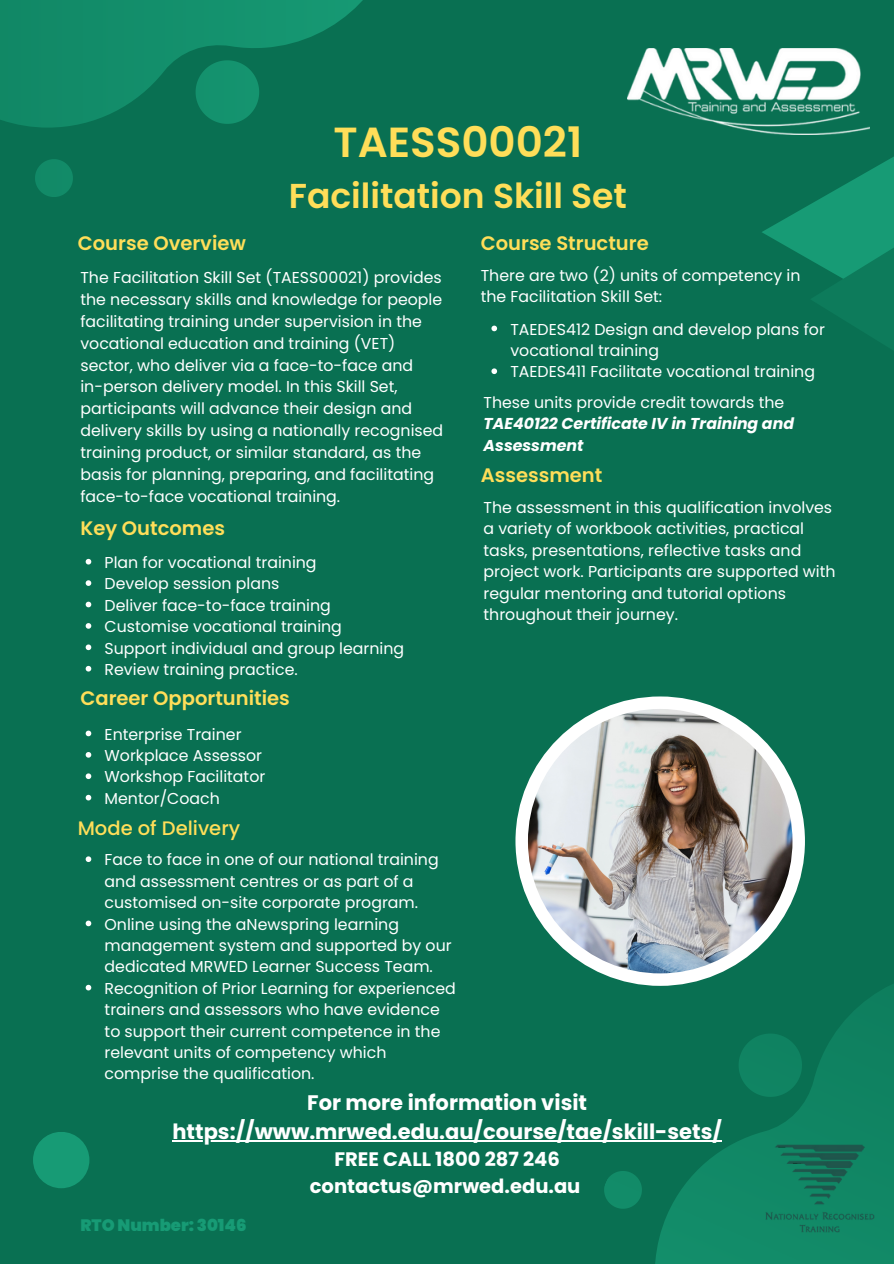
<style>
.page{position:relative;width:894px;height:1264px;background:#fff}
.page>*{position:absolute;margin:0;border:0;box-sizing:border-box;transform-origin:0 0}
.t1{font:600 42px "Poppins";color:#ffde59}
.t2{font:600 34.5px "Poppins";color:#ffde59}
.t3{font:700 21px "Poppins";color:#fff}
.t4{font:600 19.5px "Poppins";color:#ffde59}
.t5{font:700 19.5px "Poppins";color:#fff}
.t6{font:500 19.5px "Poppins";color:#ffde59}
.t7{font:900 16.5px "Poppins";color:#179b75}
.t8{font:15.75px/21.5px "Poppins";color:#fff}
.t9{font:italic 700 15.75px/21.5px "Poppins";color:#fff}
.s1{font-weight:400;font-style:normal}
</style>
<div class="page">
<div style="left:0;top:0;width:893px;height:1263px;background:#097052"></div>
<svg style="left:0;top:0;width:363px;height:128px;fill:#128a67"></svg>
<svg style="left:195px;top:60px;width:64px;height:64px"></svg>
<svg style="left:35px;top:159px;width:38px;height:38px"></svg>
<img style="left:627px;top:48px;width:234px;height:85px">
<svg style="left:486px;top:862px;width:407px;height:401px"></svg>
<svg style="left:728px;top:1023px;width:83px;height:83px"></svg>
<svg style="left:598px;top:1164px;width:49px;height:50px"></svg>
<svg style="left:86px;top:730px;width:5px;height:6px"></svg>
<svg style="left:86px;top:752px;width:5px;height:5px"></svg>
<svg style="left:86px;top:773px;width:5px;height:6px"></svg>
<svg style="left:86px;top:794px;width:5px;height:6px"></svg>
<svg style="left:86px;top:856px;width:5px;height:6px"></svg>
<svg style="left:86px;top:920px;width:5px;height:6px"></svg>
<svg style="left:86px;top:984px;width:5px;height:6px"></svg>
<div style="left:515px;top:696px;width:289px;height:289px;background:#fff;border-radius:50%"></div>
<img style="left:528px;top:709px;width:264px;height:264px;border-radius:50%">
<svg style="left:761px;top:98px;width:109px;height:161px"></svg>
<svg style="left:809px;top:155px;width:84px;height:194px"></svg>
<div style="left:33px;top:1131px;width:56px;height:57px;background:#179b75;border-radius:50%"></div>
<img style="left:764px;top:1144px;width:109px;height:88px">
<svg style="left:86px;top:559px;width:5px;height:5px"></svg>
<svg style="left:86px;top:580px;width:5px;height:6px"></svg>
<svg style="left:86px;top:601px;width:5px;height:6px"></svg>
<svg style="left:86px;top:623px;width:5px;height:5px"></svg>
<svg style="left:86px;top:644px;width:5px;height:6px"></svg>
<svg style="left:86px;top:666px;width:5px;height:5px"></svg>
<svg style="left:491px;top:325px;width:6px;height:6px"></svg>
<svg style="left:491px;top:368px;width:6px;height:6px"></svg>
<hr style="left:172px;top:1139px;width:549px;height:2px;background:#fff">
<p class="t1" style="left:333px;top:113px;width:250px">TAESS00021</p>
<p class="t2" style="left:289px;top:171px;width:339px">Facilitation Skill Set</p>
<p class="t4" style="left:78px;top:229px;width:170px">Course Overview</p>
<p class="t8" style="left:80px;top:266px;width:363px;line-height:21.9px">The Facilitation Skill Set (TAESS00021) provides the necessary skills and knowledge for people facilitating training under supervision in the vocational education and training (VET) sector, who deliver via a face-to-face and</p>
<p class="t8" style="left:80px;top:376px;width:364px;line-height:21.9px">in-person delivery model. In this Skill Set, participants will advance their design and delivery skills by using a nationally recognised training product, or similar standard, as the basis for planning, preparing, and facilitating face-to-face vocational training.</p>
<p class="t4" style="left:80px;top:515px;width:146px">Key Outcomes</p>
<p class="t8" style="left:105px;top:551px;width:213px">Plan for vocational training</p>
<p class="t8" style="left:105px;top:573px;width:176px">Develop session plans</p>
<p class="t8" style="left:105px;top:594px;width:228px">Deliver face-to-face training</p>
<p class="t8" style="left:105px;top:616px;width:239px">Customise vocational training</p>
<p class="t8" style="left:105px;top:637px;width:301px">Support individual and group learning</p>
<p class="t8" style="left:105px;top:658px;width:195px">Review training practice.</p>
<p class="t4" style="left:80px;top:685px;width:211px">Career Opportunities</p>
<p class="t8" style="left:105px;top:723px;width:138px">Enterprise Trainer</p>
<p class="t8" style="left:105px;top:744px;width:159px">Workplace Assessor</p>
<p class="t8" style="left:105px;top:766px;width:162px">Workshop Facilitator</p>
<p class="t8" style="left:105px;top:787px;width:117px">Mentor/Coach</p>
<p class="t6" style="left:78px;top:814px;width:164px">Mode of Delivery</p>
<p class="t8" style="left:105px;top:849px;width:335px">Face to face in one of our national training and assessment centres or as part of a customised on-site corporate program.</p>
<p class="t8" style="left:105px;top:913px;width:348px">Online using the aNewspring learning management system and supported by our dedicated MRWED Learner Success Team.</p>
<p class="t8" style="left:105px;top:977px;width:352px">Recognition of Prior Learning for experienced trainers and assessors who have evidence to support their current competence in the relevant units of competency which comprise the qualification.</p>
<p class="t4" style="left:480px;top:229px;width:169px">Course Structure</p>
<p class="t8" style="left:480px;top:264px;width:321px;line-height:21.9px">There are two (2) units of competency in the Facilitation Skill Set:</p>
<p class="t8" style="left:510px;top:318px;width:316px">TAEDES412 Design and develop plans for vocational training</p>
<p class="t8" style="left:510px;top:361px;width:306px">TAEDES411 Facilitate vocational training</p>
<p class="t9" style="left:483px;top:391px;width:312px"><span class="s1">These units provide credit towards the<br></span>TAE40122 Certificate IV in Training and<br>Assessment</p>
<p class="t4" style="left:480px;top:461px;width:123px">Assessment</p>
<p class="t8" style="left:483px;top:496px;width:353px">The assessment in this qualification involves a variety of workbook activities, practical tasks, presentations, reflective tasks and project work. Participants are supported with regular mentoring and tutorial options throughout their journey.</p>
<p class="t3" style="left:307px;top:1087px;width:281px">For more information visit</p>
<p class="t3" style="left:172px;top:1116px;width:551px">https://www.mrwed.edu.au/course/tae/skill-sets/</p>
<p class="t5" style="left:334px;top:1145px;width:227px">FREE CALL 1800 287 246</p>
<p class="t5" style="left:310px;top:1172px;width:272px">contactus@mrwed.edu.au</p>
<p class="t7" style="left:80px;top:1213px;width:168px">RTO Number: 30146</p>
</div>
